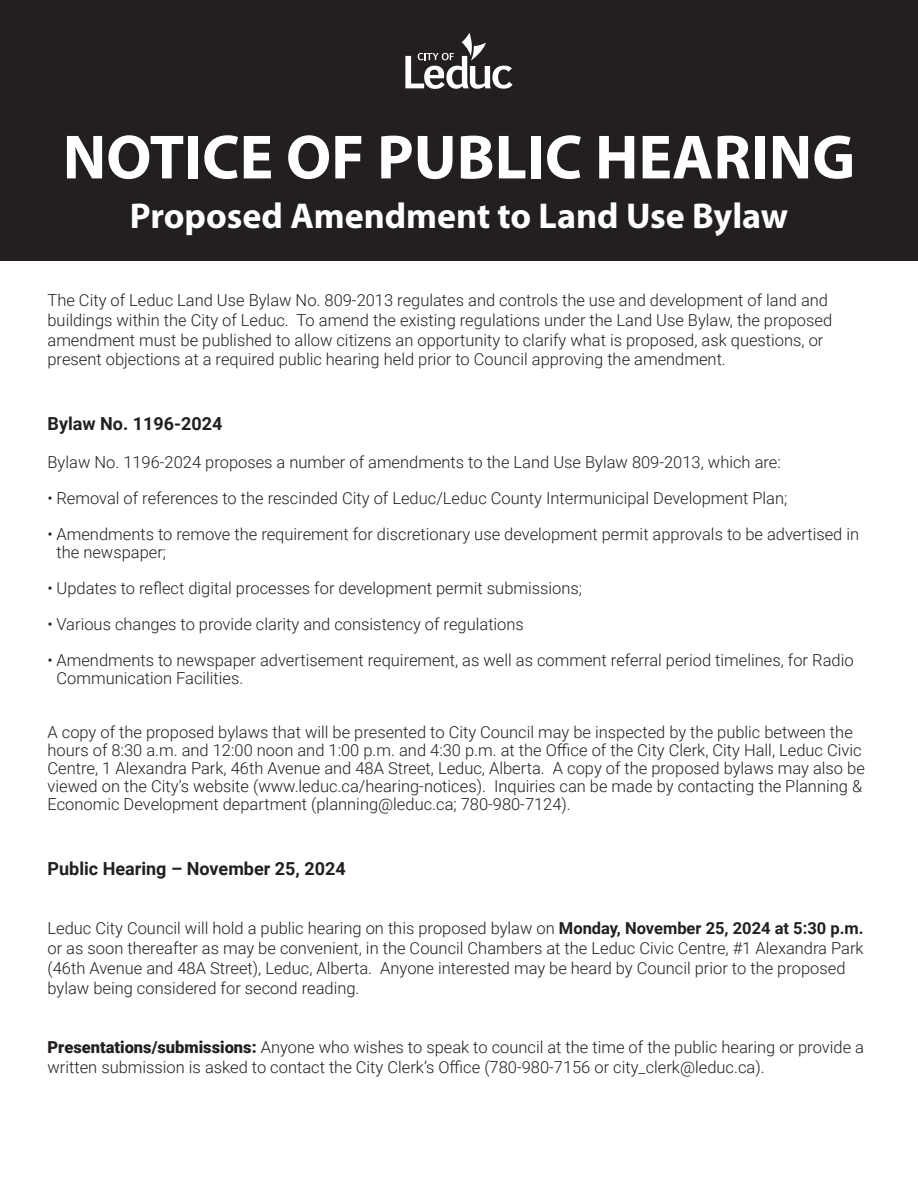
<style>
.page{position:relative;width:918px;height:1188px;background:#fff}
.page>*{position:absolute;margin:0;border:0;box-sizing:border-box;transform-origin:0 0}
.t1{font:700 63px "Myriad Pro";color:#fff}
.t2{font:700 36px "Myriad Pro";color:#fff}
.t3{font:700 18px "Roboto";color:#231f20}
.t4{font:300 16.5px/19.8px "Roboto";color:#231f20}
.s1{font-weight:700}
.s2{font-weight:900}
</style>
<div class="page">
<div style="left:1px;top:0;width:917px;height:261px;background:#231f20"></div>
<svg style="left:405px;top:33px;width:108px;height:56px"></svg>
<p class="t1" style="left:63px;top:116px;width:794px">NOTICE OF PUBLIC HEARING</p>
<p class="t2" style="left:130px;top:192px;width:660px">Proposed Amendment to Land Use Bylaw</p>
<p class="t4" style="left:48px;top:290px;width:786px">The City of Leduc Land Use Bylaw No. 809-2013 regulates and controls the use and development of land and buildings within the City of Leduc. To amend the existing regulations under the Land Use Bylaw, the proposed amendment must be published to allow citizens an opportunity to clarify what is proposed, ask questions, or present objections at a required public hearing held prior to Council approving the amendment.</p>
<p class="t3" style="left:48px;top:411px;width:176px">Bylaw No. 1196-2024</p>
<p class="t4" style="left:48px;top:452px;width:735px">Bylaw No. 1196-2024 proposes a number of amendments to the Land Use Bylaw 809-2013, which are:</p>
<p class="t4" style="left:48px;top:488px;width:741px">• Removal of references to the rescinded City of Leduc/Leduc County Intermunicipal Development Plan;</p>
<p class="t4" style="left:57px;top:525px;width:804px;line-height:18px;text-indent:-9px">• Amendments to remove the requirement for discretionary use development permit approvals to be advertised in the newspaper;</p>
<p class="t4" style="left:48px;top:578px;width:536px">• Updates to reflect digital processes for development permit submissions;</p>
<p class="t4" style="left:48px;top:614px;width:478px">• Various changes to provide clarity and consistency of regulations</p>
<p class="t4" style="left:57px;top:651px;width:799px;line-height:18px;text-indent:-9px">• Amendments to newspaper advertisement requirement, as well as comment referral period timelines, for Radio<br>Communication Facilities.</p>
<p class="t4" style="left:48px;top:723px;width:819px;line-height:18px">A copy of the proposed bylaws that will be presented to City Council may be inspected by the public between the hours of 8:30 a.m. and 12:00 noon and 1:00 p.m. and 4:30 p.m. at the Office of the City Clerk, City Hall, Leduc Civic Centre, 1 Alexandra Park, 46th Avenue and 48A Street, Leduc, Alberta. A copy of the proposed bylaws may also be viewed on the City’s website (www.leduc.ca/hearing-notices). Inquiries can be made by contacting the Planning &amp; Economic Development department (planning@leduc.ca; 780-980-7124).</p>
<p class="t3" style="left:48px;top:856px;width:300px">Public Hearing – November 25, 2024</p>
<p class="t4" style="left:48px;top:918px;width:818px">Leduc City Council will hold a public hearing on this proposed bylaw on <span class="s1">Monday, November 25, 2024 at 5:30 p.m. </span>or as soon thereafter as may be convenient, in the Council Chambers at the Leduc Civic Centre, #1 Alexandra Park (46th Avenue and 48A Street), Leduc, Alberta. Anyone interested may be heard by Council prior to the proposed bylaw being considered for second reading.</p>
<p class="t4" style="left:48px;top:1037px;width:818px"><span class="s2">Presentations/submissions:</span> Anyone who wishes to speak to council at the time of the public hearing or provide a written submission is asked to contact the City Clerk’s Office (780-980-7156 or city_clerk@leduc.ca).</p>
</div>
